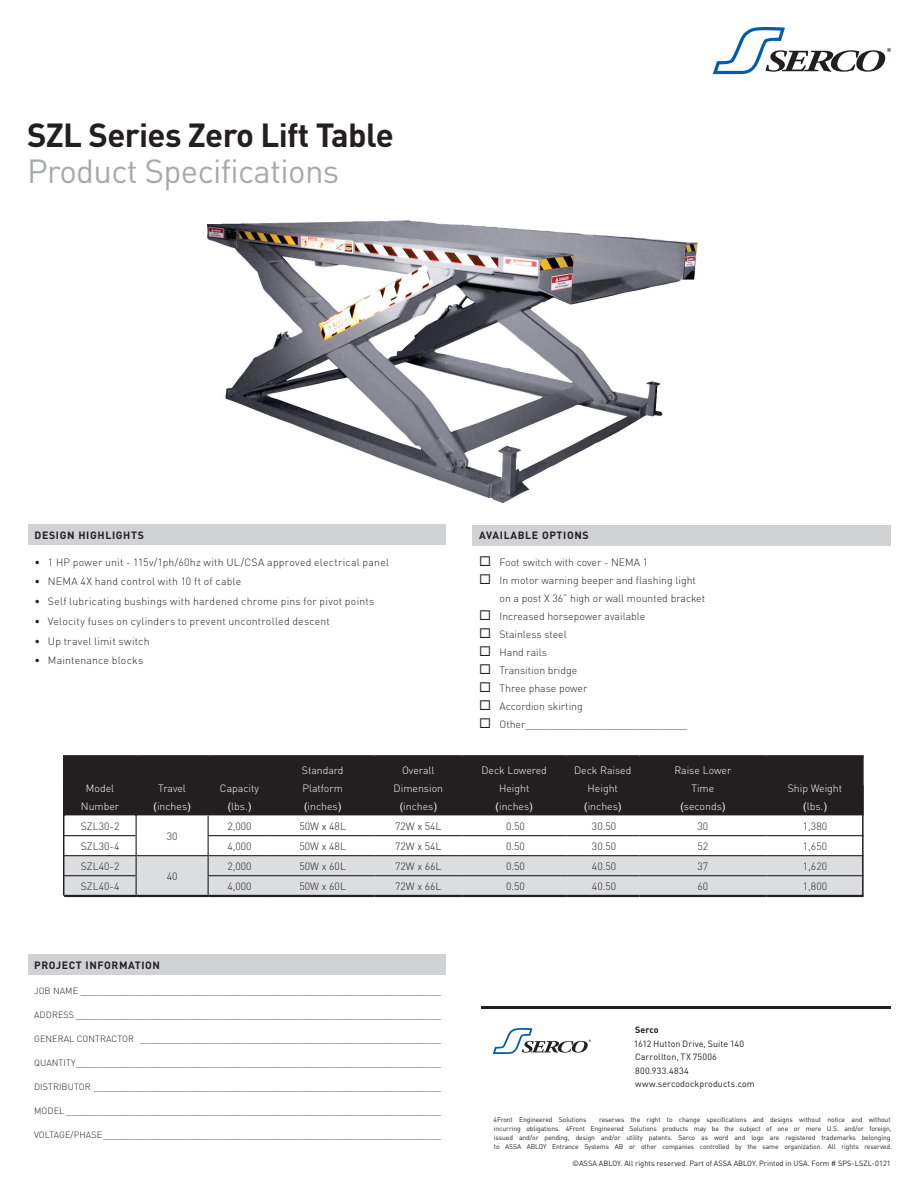
<style>
.page{position:relative;width:918px;height:1188px;background:#fff}
.page>*{position:absolute;margin:0;border:0;box-sizing:border-box;transform-origin:0 0}
.t1{font:700 33px "DIN Pro";letter-spacing:-.02em;color:#231f20}
.t2{font:33px "DIN Pro";letter-spacing:-.02em;color:#a8a9ad}
.t3{font:300 10.5px/18px "DIN Pro";color:#231f20}
.t4{font:300 10.5px/18px "DIN Pro";color:#fff;text-align:center}
.t5{font:300 10.5px "DIN Pro";letter-spacing:.02em;color:#231f20}
.t6{font:300 10.5px "DIN Pro";letter-spacing:.025em;color:#231f20}
.t7{font:700 10.5px "DIN Pro";letter-spacing:.06em;color:#231f20}
.t8{font:300 9px "DIN Pro";letter-spacing:.01em;color:#231f20}
.t9{font:9px/13.5px "DIN Pro";letter-spacing:.005em;color:#231f20}
.t10{font:700 9px "DIN Pro";color:#231f20}
.t11{font:7.5px "DIN Pro";color:#231f20}
.t12{font:6.75px/9px "DIN Pro";letter-spacing:-.01em;color:#231f20}
.s1{font-family:"Arial";font-weight:400}
</style>
<div class="page">
<img style="left:206px;top:220px;width:492px;height:284px">
<div style="left:28px;top:525px;width:418px;height:20px;background:#d1d2d4"></div>
<div style="left:28px;top:955px;width:418px;height:20px;background:#d1d2d4"></div>
<div style="left:65px;top:757px;width:799px;height:59px;background:#231f20"></div>
<hr style="left:63px;top:757px;width:2px;height:59px;background:#231f20">
<hr style="left:135px;top:757px;width:2px;height:59px;background:#231f20">
<hr style="left:63px;top:755px;width:73px;height:2px;background:#231f20">
<hr style="left:136px;top:755px;width:72px;height:2px;background:#231f20">
<hr style="left:208px;top:755px;width:63px;height:2px;background:#231f20">
<hr style="left:271px;top:755px;width:103px;height:2px;background:#231f20">
<hr style="left:374px;top:755px;width:88px;height:2px;background:#231f20">
<hr style="left:462px;top:755px;width:104px;height:2px;background:#231f20">
<hr style="left:566px;top:755px;width:73px;height:2px;background:#231f20">
<hr style="left:639px;top:755px;width:127px;height:2px;background:#231f20">
<hr style="left:766px;top:755px;width:98px;height:2px;background:#231f20">
<hr style="left:64px;top:895px;width:72px;height:2px;background:#231f20">
<hr style="left:208px;top:895px;width:63px;height:2px;background:#231f20">
<hr style="left:271px;top:895px;width:103px;height:2px;background:#231f20">
<hr style="left:374px;top:895px;width:88px;height:2px;background:#231f20">
<hr style="left:462px;top:895px;width:104px;height:2px;background:#231f20">
<hr style="left:566px;top:895px;width:73px;height:2px;background:#231f20">
<hr style="left:639px;top:895px;width:127px;height:2px;background:#231f20">
<hr style="left:766px;top:895px;width:98px;height:2px;background:#231f20">
<hr style="left:136px;top:895px;width:72px;height:2px;background:#231f20">
<svg style="left:64px;top:816px;width:798px;height:80px"></svg>
<hr style="left:63px;top:785px;width:1px;height:111px;background:#231f20">
<hr style="left:862px;top:785px;width:2px;height:111px;background:#231f20">
<hr style="left:482px;top:1006px;width:409px;height:3px;background:#231f20">
<svg style="left:493px;top:1028px;width:98px;height:26px"></svg>
<svg style="left:713px;top:27px;width:178px;height:47px"></svg>
<div style="left:472px;top:525px;width:419px;height:20px;background:#d1d2d4"></div>
<h1 class="t1" style="left:27px;top:107px;width:368px">SZL Series Zero Lift Table</h1>
<h1 class="t2" style="left:27px;top:145px;width:314px">Product Specifications</h1>
<p class="t7" style="left:34px;top:526px;width:111px">DESIGN HIGHLIGHTS</p>
<p class="t6" style="left:34px;top:554px;width:356px">• 1 HP power unit - 115v/1ph/60hz with UL/CSA approved electrical panel</p>
<p class="t5" style="left:34px;top:574px;width:208px">• NEMA 4X hand control with 10 ft of cable</p>
<p class="t5" style="left:34px;top:593px;width:342px">• Self lubricating bushings with hardened chrome pins for pivot points</p>
<p class="t5" style="left:34px;top:613px;width:297px">• Velocity fuses on cylinders to prevent uncontrolled descent</p>
<p class="t6" style="left:34px;top:633px;width:117px">• Up travel limit switch</p>
<p class="t5" style="left:34px;top:652px;width:110px">• Maintenance blocks</p>
<p class="t7" style="left:479px;top:526px;width:111px">AVAILABLE OPTIONS</p>
<p class="t3" style="left:500px;top:553px;width:207px">Foot switch with cover - NEMA 1<br>In motor warning beeper and flashing light on a post X 36” high or wall mounted bracket<br>Increased horsepower available<br>Stainless steel<br>Hand rails<br>Transition bridge<br>Three phase power<br>Accordion skirting<br>Other______________________________</p>
<p class="t4" style="left:81px;top:778px;width:40px">Model<br>Number</p>
<p class="t4" style="left:154px;top:778px;width:39px">Travel <span class="s1">(</span>inches<span class="s1">)</span></p>
<p class="t4" style="left:220px;top:778px;width:41px">Capacity <span class="s1">(</span>lbs.<span class="s1">)</span></p>
<p class="t4" style="left:302px;top:760px;width:43px;text-align:justify">Standard Platform <span class="s1">(</span>inches<span class="s1">)</span></p>
<p class="t4" style="left:394px;top:760px;width:51px">Overall<br>Dimension <span class="s1">(</span>inches<span class="s1">)</span></p>
<p class="t4" style="left:482px;top:760px;width:67px">Deck Lowered<br>Height <span class="s1">(</span>inches<span class="s1">)</span></p>
<p class="t4" style="left:574px;top:760px;width:59px">Deck Raised<br>Height <span class="s1">(</span>inches<span class="s1">)</span></p>
<p class="t4" style="left:674px;top:760px;width:58px">Raise Lower<br>Time <span class="s1">(</span>seconds<span class="s1">)</span></p>
<p class="t4" style="left:788px;top:778px;width:56px">Ship Weight <span class="s1">(</span>lbs.<span class="s1">)</span></p>
<p class="t3" style="left:81px;top:816px;width:40px">SZL30-2</p>
<p class="t3" style="left:167px;top:826px;width:12px">30</p>
<p class="t3" style="left:227px;top:816px;width:26px">2,000</p>
<p class="t3" style="left:299px;top:816px;width:48px">50W x 48L</p>
<p class="t3" style="left:395px;top:816px;width:48px">72W x 54L</p>
<p class="t3" style="left:506px;top:816px;width:20px">0.50</p>
<p class="t3" style="left:592px;top:816px;width:26px">30.50</p>
<p class="t3" style="left:697px;top:816px;width:12px">30</p>
<p class="t3" style="left:803px;top:816px;width:26px">1,380</p>
<p class="t3" style="left:81px;top:836px;width:40px">SZL30-4</p>
<p class="t3" style="left:227px;top:836px;width:26px">4,000</p>
<p class="t3" style="left:299px;top:836px;width:48px">50W x 48L</p>
<p class="t3" style="left:395px;top:836px;width:48px">72W x 54L</p>
<p class="t3" style="left:506px;top:836px;width:20px">0.50</p>
<p class="t3" style="left:592px;top:836px;width:26px">30.50</p>
<p class="t3" style="left:697px;top:836px;width:12px">52</p>
<p class="t3" style="left:803px;top:836px;width:26px">1,650</p>
<p class="t3" style="left:81px;top:856px;width:40px">SZL40-2</p>
<p class="t3" style="left:167px;top:866px;width:12px">40</p>
<p class="t3" style="left:227px;top:856px;width:26px">2,000</p>
<p class="t3" style="left:299px;top:856px;width:48px">50W x 60L</p>
<p class="t3" style="left:395px;top:856px;width:48px">72W x 66L</p>
<p class="t3" style="left:506px;top:856px;width:20px">0.50</p>
<p class="t3" style="left:592px;top:856px;width:26px">40.50</p>
<p class="t3" style="left:697px;top:856px;width:12px">37</p>
<p class="t3" style="left:803px;top:856px;width:26px">1,620</p>
<p class="t3" style="left:81px;top:876px;width:40px">SZL40-4</p>
<p class="t3" style="left:227px;top:876px;width:26px">4,000</p>
<p class="t3" style="left:299px;top:876px;width:48px">50W x 60L</p>
<p class="t3" style="left:395px;top:876px;width:48px">72W x 66L</p>
<p class="t3" style="left:506px;top:876px;width:20px">0.50</p>
<p class="t3" style="left:592px;top:876px;width:26px">40.50</p>
<p class="t3" style="left:697px;top:876px;width:12px">60</p>
<p class="t3" style="left:803px;top:876px;width:26px">1,800</p>
<p class="t7" style="left:34px;top:956px;width:127px">PROJECT INFORMATION</p>
<p class="t8" style="left:34px;top:984px;width:409px">JOB NAME ______________________________________________________________________________</p>
<p class="t8" style="left:34px;top:1008px;width:409px">ADDRESS _______________________________________________________________________________</p>
<p class="t8" style="left:34px;top:1032px;width:409px">GENERAL CONTRACTOR _________________________________________________________________</p>
<p class="t8" style="left:34px;top:1056px;width:409px">QUANTITY_______________________________________________________________________________</p>
<p class="t8" style="left:34px;top:1080px;width:409px">DISTRIBUTOR ___________________________________________________________________________</p>
<p class="t8" style="left:34px;top:1104px;width:409px">MODEL _________________________________________________________________________________</p>
<p class="t8" style="left:34px;top:1128px;width:409px">VOLTAGE/PHASE _________________________________________________________________________</p>
<p class="t10" style="left:635px;top:1022px;width:25px">Serco</p>
<p class="t9" style="left:634px;top:1036px;width:122px">1612 Hutton Drive, Suite 140<br>Carrollton, TX 75006<br>800.933.4834 www.sercodockproducts.com</p>
<p class="t12" style="left:494px;top:1114px;width:94px">4Front Engineered Solutions</p>
<p class="t12" style="left:494px;top:1114px;width:399px;text-indent:105px">reserves the right to change specifications and designs without notice and without incurring obligations. 4Front Engineered Solutions products may be the subject of one or more U.S. and/or foreign, issued and/or pending, design and/or utility patents. Serco as word and logo are registered trademarks belonging to ASSA ABLOY Entrance Systems AB or other companies controlled by the same organization. All rights reserved.</p>
<p class="t11" style="left:572px;top:1157px;width:320px">©ASSA ABLOY. All rights reserved. Part of ASSA ABLOY. Printed in USA. Form # SPS-LSZL-0121</p>
</div>
